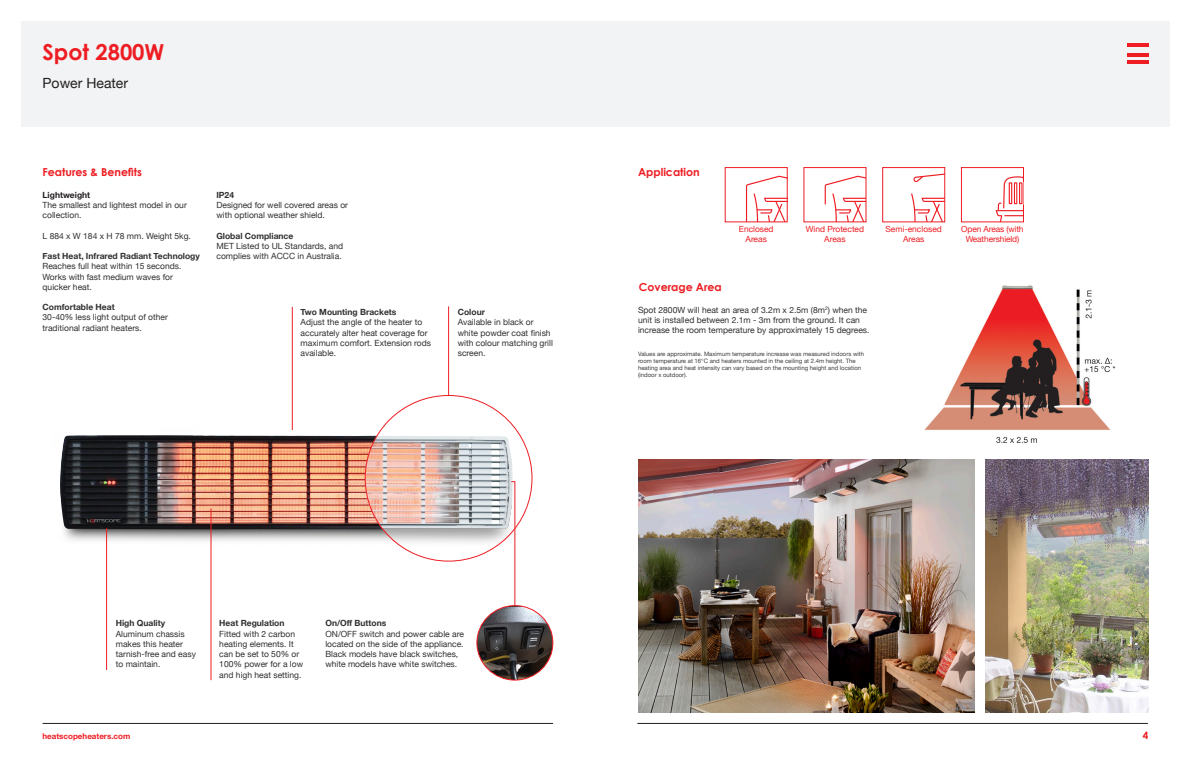
<style>
.page{position:relative;width:1191px;height:766px;background:#fff}
.page>*{position:absolute;margin:0;border:0;box-sizing:border-box;transform-origin:0 0}
.t1{font:700 22px "Century Gothic";color:#ee1d23}
.t2{font:14px "Helvetica Neue";color:#231f20}
.t3{font:700 11px "Century Gothic";color:#ee1d23}
.t4{font:700 10px "Century Gothic";color:#ee1d23}
.t5{font:8.5px/10.2px "Helvetica Neue";color:#312f30}
.t6{font:700 8.5px "Helvetica Neue";color:#312f30}
.t7{font:700 8.5px "Helvetica Neue";color:#231f20}
.t8{font:8.4px/10.1px "Helvetica Neue";color:#ee1d23;text-align:center}
.t9{font:700 8px "Helvetica Neue";color:#ee1d23}
.t10{font:6px/7.2px "Helvetica Neue";color:#3e3e3f}
</style>
<div class="page">
<div style="left:21px;top:21px;width:1148px;height:106px;background:#f2f3f4"></div>
<hr style="left:292px;top:307px;width:1px;height:123px;background:#ee1d23">
<img style="left:477px;top:605px;width:76px;height:75px">
<div style="left:477px;top:605px;width:76px;height:75px;border:1px solid #ee1d23;border-radius:50%"></div>
<img style="left:60px;top:409px;width:473px;height:139px">
<img style="left:365px;top:395px;width:167px;height:166px">
<img style="left:924px;top:285px;width:191px;height:158px">
<svg style="left:746px;top:176px;width:39px;height:44px"></svg>
<div style="left:725px;top:167px;width:62px;height:55px;border:1px solid #ee1d23"></div>
<svg style="left:824px;top:176px;width:40px;height:44px"></svg>
<div style="left:803px;top:167px;width:63px;height:55px;border:1px solid #ee1d23"></div>
<div style="left:961px;top:167px;width:62px;height:55px;border:1px solid #ee1d23"></div>
<svg style="left:995px;top:176px;width:28px;height:46px"></svg>
<svg style="left:911px;top:193px;width:32px;height:27px"></svg>
<svg style="left:913px;top:173px;width:30px;height:9px"></svg>
<div style="left:882px;top:167px;width:63px;height:55px;border:1px solid #ee1d23"></div>
<img style="left:986px;top:459px;width:162px;height:252px">
<img style="left:638px;top:459px;width:336px;height:252px">
<hr style="left:448px;top:306px;width:1px;height:89px;background:#ee1d23">
<hr style="left:211px;top:508px;width:1px;height:172px;background:#ee1d23">
<hr style="left:106px;top:527px;width:1px;height:142px;background:#ee1d23">
<svg style="left:511px;top:481px;width:4px;height:124px"></svg>
<hr style="left:1127px;top:61px;width:21px;height:3px;background:#ee1d23">
<hr style="left:1127px;top:53px;width:21px;height:3px;background:#ee1d23">
<hr style="left:1127px;top:43px;width:21px;height:3px;background:#ee1d23">
<hr style="left:43px;top:723px;width:510px;height:1px;background:#231f20">
<hr style="left:637px;top:723px;width:510px;height:1px;background:#231f20">
<p class="t1" style="left:43px;top:38px;width:123px">Spot 2800W</p>
<p class="t2" style="left:43px;top:73px;width:87px">Power Heater</p>
<p class="t3" style="left:43px;top:165px;width:101px">Features &amp; Benefits</p>
<p class="t7" style="left:43px;top:188px;width:49px">Lightweight</p>
<p class="t5" style="left:43px;top:200px;width:146px">The smallest and lightest model in our collection.</p>
<p class="t5" style="left:43px;top:231px;width:150px">L 884 x W 184 x H 78 mm. Weight 5kg.</p>
<p class="t6" style="left:43px;top:249px;width:159px">Fast Heat, Infrared Radiant Technology</p>
<p class="t5" style="left:43px;top:261px;width:140px">Reaches full heat within 15 seconds.<br>Works with fast medium waves for quicker heat.</p>
<p class="t6" style="left:43px;top:300px;width:74px">Comfortable Heat</p>
<p class="t5" style="left:43px;top:312px;width:127px">30-40% less light output of other traditional radiant heaters.</p>
<p class="t6" style="left:216px;top:188px;width:19px">IP24</p>
<p class="t5" style="left:216px;top:200px;width:133px">Designed for well covered areas or with optional weather shield.</p>
<p class="t6" style="left:216px;top:229px;width:78px">Global Compliance</p>
<p class="t5" style="left:216px;top:241px;width:128px">MET Listed to UL Standards, and complies with ACCC in Australia.</p>
<p class="t6" style="left:300px;top:305px;width:97px">Two Mounting Brackets</p>
<p class="t5" style="left:300px;top:317px;width:132px">Adjust the angle of the heater to accurately alter heat coverage for maximum comfort. Extension rods available.</p>
<p class="t6" style="left:458px;top:305px;width:29px">Colour</p>
<p class="t5" style="left:458px;top:317px;width:97px">Available in black or white powder coat finish with colour matching grill screen.</p>
<p class="t3" style="left:638px;top:165px;width:63px">Application</p>
<p class="t3" style="left:639px;top:280px;width:84px">Coverage Area</p>
<p class="t8" style="left:739px;top:225px;width:36px">Enclosed<br>Areas</p>
<p class="t8" style="left:805px;top:225px;width:60px">Wind Protected<br>Areas</p>
<p class="t8" style="left:961px;top:225px;width:64px">Open Areas (with<br>Weathershield)</p>
<p class="t8" style="left:885px;top:225px;width:58px">Semi-enclosed<br>Areas</p>
<p class="t5" style="left:638px;top:305px;width:233px">Spot 2800W will heat an area of 3.2m x 2.5m (8m<sup>2</sup>) when the unit is installed between 2.1m - 3m from the ground. It can increase the room temperature by approximately 15 degrees.</p>
<p class="t10" style="left:638px;top:350px;width:228px">Values are approximate. Maximum temperature increase was measured indoors with room temperature at 16°C and heaters mounted in the ceiling at 2.4m height. The heating area and heat intensity can vary based on the mounting height and location (indoor x outdoor).</p>
<p class="t6" style="left:116px;top:616px;width:51px">High Quality</p>
<p class="t5" style="left:116px;top:629px;width:82px">Aluminum chassis makes this heater tarnish-free and easy to maintain.</p>
<p class="t6" style="left:219px;top:616px;width:67px">Heat Regulation</p>
<p class="t5" style="left:219px;top:629px;width:85px">Fitted with 2 carbon heating elements. It can be set to 50% or<br>100% power for a low and high heat setting.</p>
<p class="t6" style="left:325px;top:616px;width:62px">On/Off Buttons</p>
<p class="t5" style="left:325px;top:629px;width:140px">ON/OFF switch and power cable are located on the side of the appliance.<br>Black models have black switches, white models have white switches.</p>
<p class="t9" style="left:43px;top:729px;width:89px">heatscopeheaters.com</p>
<p class="t4" style="left:1142px;top:728px;width:7px">4</p>
</div>
